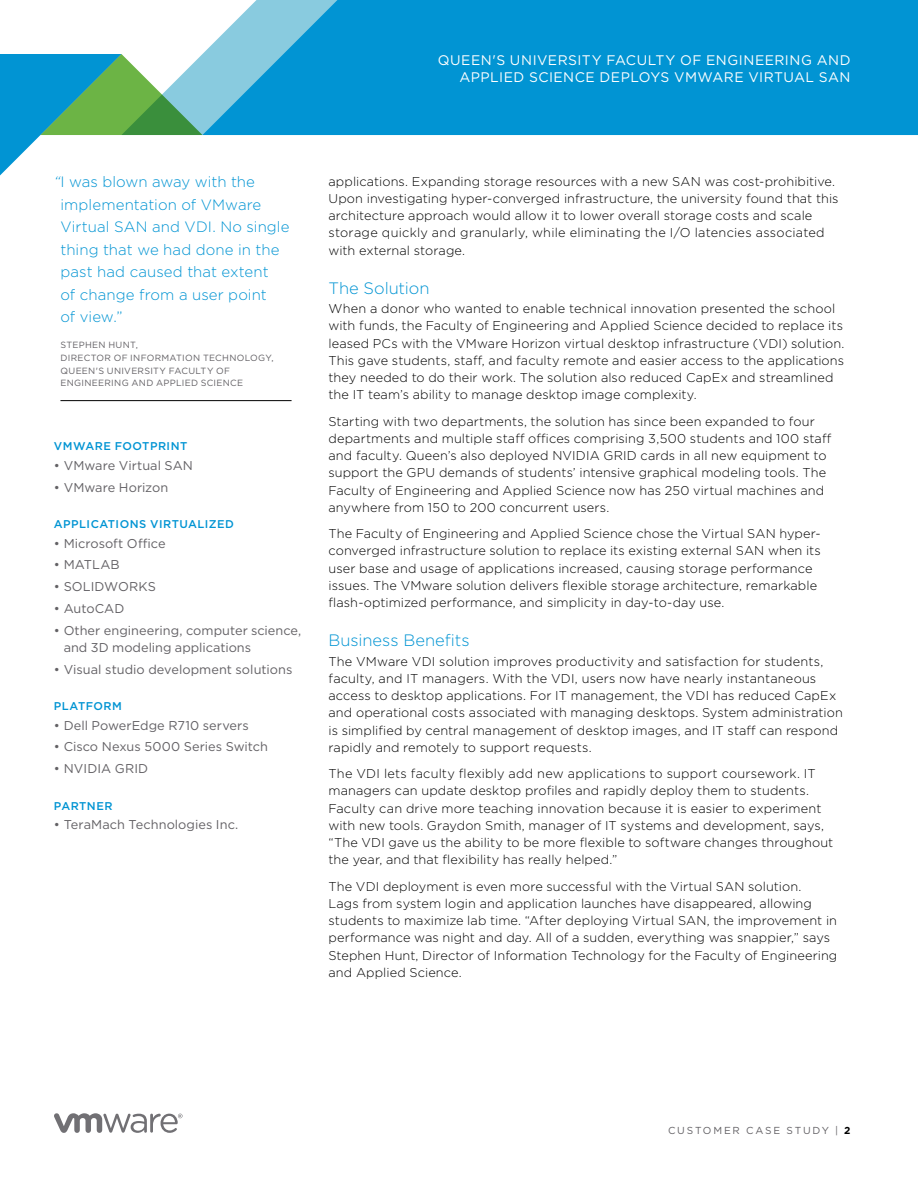
<style>
.page{position:relative;width:918px;height:1188px;background:#fff}
.page>*{position:absolute;margin:0;border:0;box-sizing:border-box;transform-origin:0 0}
.t1{font:300 16.5px "Gotham";color:#0194d3}
.t2{font:300 15px/22.5px "Gotham";letter-spacing:.005em;color:#0194d3}
.t3{font:13.8px/17.2px "Gotham";letter-spacing:.035em;color:#fff;text-align:right}
.t4{font:300 12.75px/17.2px "Gotham";letter-spacing:.01em;color:#000}
.t5{font:12.75px/16.5px "Gotham";color:#636165}
.t6{font:500 11.25px "Gotham";letter-spacing:.04em;color:#0194d3}
.t7{font:10.2px "Gotham";letter-spacing:.18em;color:#636165}
.t8{font:9px/12.8px "Gotham";letter-spacing:.035em;color:#636165}
.s1{font-style:italic}
.s2{font-weight:700;color:#000}
</style>
<div class="page">
<svg style="left:202px;top:0;width:716px;height:135px;background:#109ad4"></svg>
<svg style="left:0;top:54px;width:202px;height:122px"></svg>
<svg style="left:54px;top:1113px;width:129px;height:20px"></svg>
<hr style="left:60px;top:400px;width:232px;height:1px;background:#000">
<p class="t3" style="left:438px;top:51px;width:414px">QUEEN'S UNIVERSITY FACULTY OF ENGINEERING AND<br>APPLIED SCIENCE DEPLOYS VMWARE VIRTUAL SAN</p>
<p class="t2" style="left:60px;top:171px;width:231px;text-indent:-6px"><span class="s1">“</span>I was blown away with the implementation of VMware<br>Virtual SAN and VDI. No single thing that we had done in the past had caused that extent<br>of change from a user point<br>of view.”</p>
<p class="t8" style="left:60px;top:338px;width:215px">STEPHEN HUNT,<br>DIRECTOR OF INFORMATION TECHNOLOGY,<br>QUEEN'S UNIVERSITY FACULTY OF<br>ENGINEERING AND APPLIED SCIENCE</p>
<p class="t6" style="left:54px;top:439px;width:135px">VMWARE FOOTPRINT</p>
<p class="t5" style="left:54px;top:457px;width:141px">• VMware Virtual SAN</p>
<p class="t5" style="left:54px;top:479px;width:116px">• VMware Horizon</p>
<p class="t6" style="left:54px;top:517px;width:181px">APPLICATIONS VIRTUALIZED</p>
<p class="t5" style="left:54px;top:534px;width:113px">• Microsoft Office</p>
<p class="t5" style="left:54px;top:556px;width:67px">• MATLAB</p>
<p class="t5" style="left:54px;top:578px;width:103px">• SOLIDWORKS</p>
<p class="t5" style="left:54px;top:600px;width:72px">• AutoCAD</p>
<p class="t5" style="left:64px;top:622px;width:239px;text-indent:-10px">• Other engineering, computer science, and 3D modeling applications</p>
<p class="t5" style="left:54px;top:661px;width:240px">• Visual studio development solutions</p>
<p class="t6" style="left:54px;top:699px;width:70px">PLATFORM</p>
<p class="t5" style="left:54px;top:716px;width:196px">• Dell PowerEdge R710 servers</p>
<p class="t5" style="left:54px;top:738px;width:215px">• Cisco Nexus 5000 Series Switch</p>
<p class="t5" style="left:54px;top:760px;width:96px">• NVIDIA GRID</p>
<p class="t6" style="left:54px;top:798px;width:60px">PARTNER</p>
<p class="t5" style="left:54px;top:816px;width:186px">• TeraMach Technologies Inc.</p>
<p class="t4" style="left:328px;top:172px;width:512px">applications. Expanding storage resources with a new SAN was cost-prohibitive.<br>Upon investigating hyper-converged infrastructure, the university found that this architecture approach would allow it to lower overall storage costs and scale storage quickly and granularly, while eliminating the I/O latencies associated with external storage.</p>
<p class="t1" style="left:328px;top:277px;width:103px">The Solution</p>
<p class="t4" style="left:328px;top:300px;width:518px">When a donor who wanted to enable technical innovation presented the school with funds, the Faculty of Engineering and Applied Science decided to replace its leased PCs with the VMware Horizon virtual desktop infrastructure (VDI) solution.<br>This gave students, staff, and faculty remote and easier access to the applications they needed to do their work. The solution also reduced CapEx and streamlined the IT team’s ability to manage desktop image complexity.</p>
<p class="t4" style="left:328px;top:412px;width:504px">Starting with two departments, the solution has since been expanded to four departments and multiple staff offices comprising 3,500 students and 100 staff and faculty. Queen’s also deployed NVIDIA GRID cards in all new equipment to support the GPU demands of students’ intensive graphical modeling tools. The Faculty of Engineering and Applied Science now has 250 virtual machines and anywhere from 150 to 200 concurrent users.</p>
<p class="t4" style="left:328px;top:525px;width:494px">The Faculty of Engineering and Applied Science chose the Virtual SAN hyper&shy;converged infrastructure solution to replace its existing external SAN when its user base and usage of applications increased, causing storage performance issues. The VMware solution delivers flexible storage architecture, remarkable flash-optimized performance, and simplicity in day-to-day use.</p>
<p class="t1" style="left:328px;top:630px;width:143px">Business Benefits</p>
<p class="t4" style="left:328px;top:652px;width:516px">The VMware VDI solution improves productivity and satisfaction for students, faculty, and IT managers. With the VDI, users now have nearly instantaneous access to desktop applications. For IT management, the VDI has reduced CapEx and operational costs associated with managing desktops. System administration is simplified by central management of desktop images, and IT staff can respond rapidly and remotely to support requests.</p>
<p class="t4" style="left:328px;top:765px;width:506px">The VDI lets faculty flexibly add new applications to support coursework. IT managers can update desktop profiles and rapidly deploy them to students.<br>Faculty can drive more teaching innovation because it is easier to experiment with new tools. Graydon Smith, manager of IT systems and development, says, “The VDI gave us the ability to be more flexible to software changes throughout the year, and that flexibility has really helped.”</p>
<p class="t4" style="left:328px;top:877px;width:510px">The VDI deployment is even more successful with the Virtual SAN solution.<br>Lags from system login and application launches have disappeared, allowing students to maximize lab time. “After deploying Virtual SAN, the improvement in performance was night and day. All of a sudden, everything was snappier,” says Stephen Hunt, Director of Information Technology for the Faculty of Engineering and Applied Science.</p>
<p class="t7" style="left:668px;top:1124px;width:184px">CUSTOMER CASE STUDY | <span class="s2">2</span></p>
</div>
